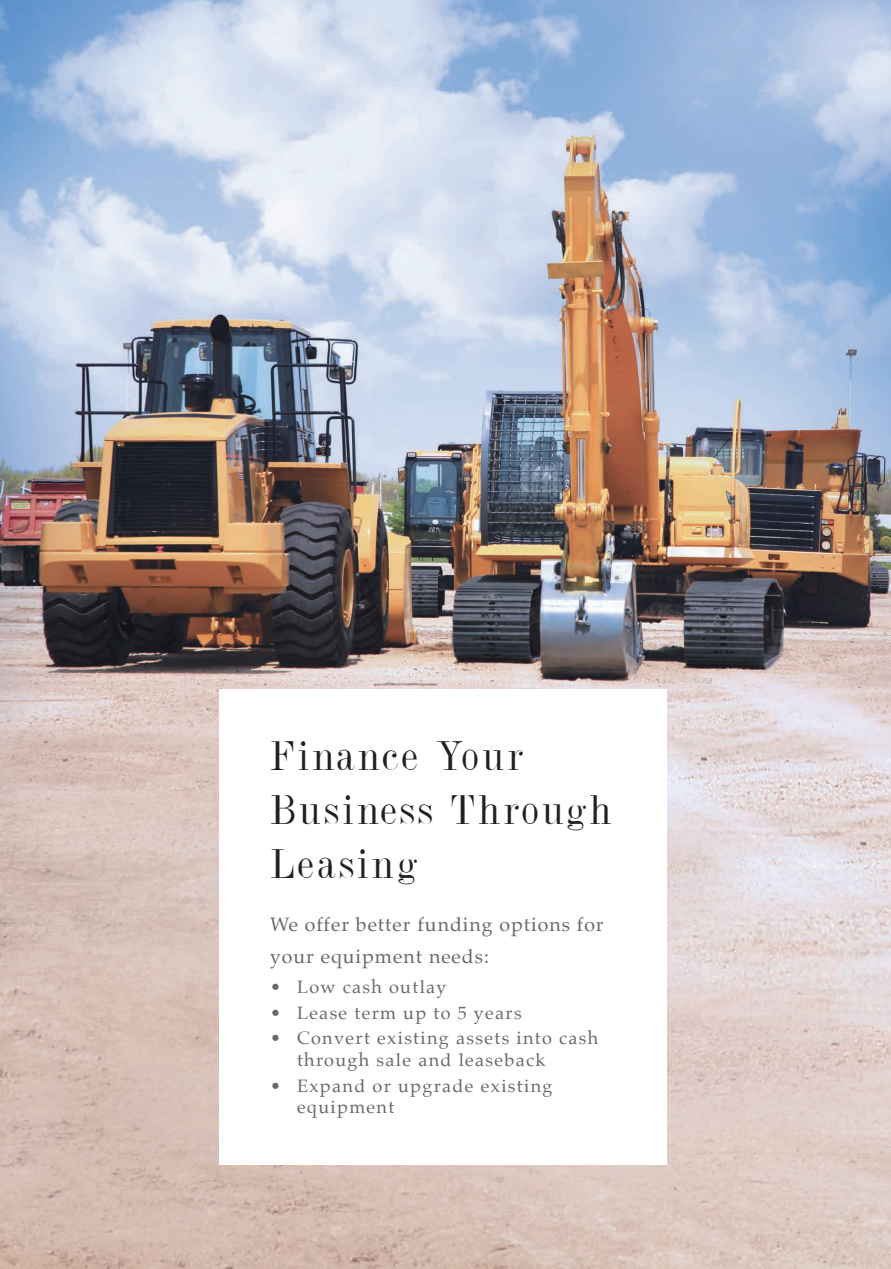
<style>
.page{position:relative;width:891px;height:1269px;background:#fff}
.page>*{position:absolute;margin:0;border:0;box-sizing:border-box;transform-origin:0 0}
.t1{font:45px/54px "Dubiel Plain";letter-spacing:.075em;color:#231f20}
.t2{font:19.5px/31.5px "Palatino";letter-spacing:.05em;color:#69696c}
.t3{font:18px/21.6px "Palatino";letter-spacing:.075em;color:#69696c}
</style>
<div class="page">
<img style="left:0;top:0;width:891px;height:1269px">
<div style="left:219px;top:689px;width:447px;height:475px;background:#fff"></div>
<h1 class="t1" style="left:270px;top:728px;width:344px">Finance Your<br>Business Through<br>Leasing</h1>
<p class="t2" style="left:270px;top:909px;width:335px">We offer better funding options for your equipment needs:</p>
<p class="t3" style="left:270px;top:976px;width:178px">• Low cash outlay</p>
<p class="t3" style="left:270px;top:1002px;width:253px">• Lease term up to 5 years</p>
<p class="t3" style="left:297px;top:1027px;width:303px;text-indent:-27px">• Convert existing assets into cash through sale and leaseback</p>
<p class="t3" style="left:297px;top:1075px;width:257px;text-indent:-27px">• Expand or upgrade existing equipment</p>
</div>
